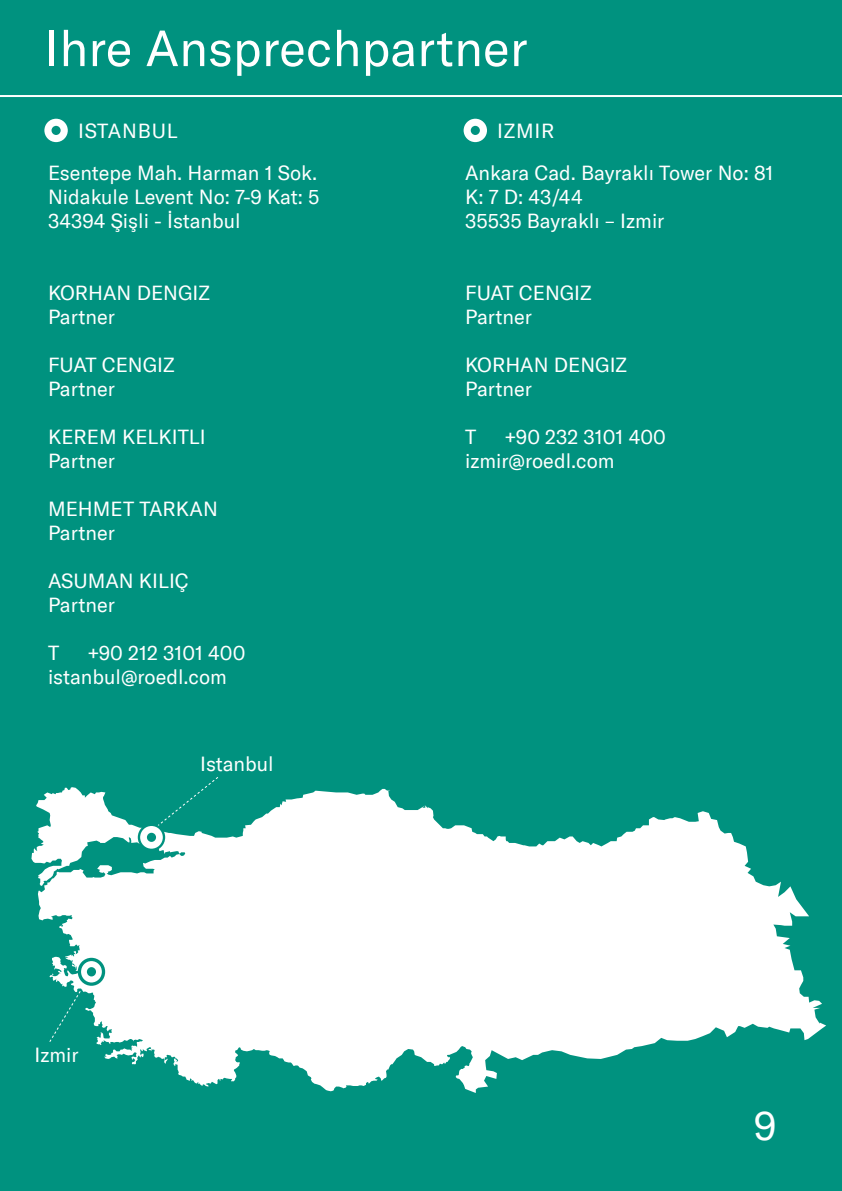
<style>
.page{position:relative;width:842px;height:1191px;background:#00927f}
.page>*{position:absolute;margin:0;border:0;box-sizing:border-box;transform-origin:0 0}
.t1{font:50px "GT America";color:#fff}
.t2{font:40px "GT America";color:#fff}
.t3{font:20px/24px "GT America";color:#fff}
.t4{font:20px "GT America";letter-spacing:.04em;color:#fff}
</style>
<div class="page">
<hr style="left:0;top:95px;width:842px;height:2px;background:#fff">
<svg style="left:43px;top:118px;width:26px;height:25px"></svg>
<div style="left:42px;top:117px;width:28px;height:27px;border:2px solid #00927f;border-radius:50%"></div>
<div style="left:52px;top:126px;width:9px;height:9px;background:#00927f;border-radius:50%"></div>
<div style="left:463px;top:118px;width:25px;height:25px;background:#fff;border-radius:50%"></div>
<div style="left:462px;top:117px;width:27px;height:27px;border:2px solid #00927f;border-radius:50%"></div>
<div style="left:471px;top:126px;width:9px;height:9px;background:#00927f;border-radius:50%"></div>
<svg style="left:31px;top:787px;width:795px;height:306px;fill:#fff"></svg>
<svg style="left:153px;top:777px;width:66px;height:53px"></svg>
<svg style="left:49px;top:970px;width:44px;height:72px"></svg>
<svg style="left:139px;top:825px;width:25px;height:25px"></svg>
<div style="left:138px;top:823px;width:27px;height:28px;border:2px solid #00927f;border-radius:50%"></div>
<div style="left:147px;top:832px;width:9px;height:10px;background:#00927f;border-radius:50%"></div>
<svg style="left:79px;top:959px;width:24px;height:25px"></svg>
<div style="left:78px;top:957px;width:27px;height:28px;border:3px solid #00927f;border-radius:50%"></div>
<div style="left:87px;top:967px;width:9px;height:9px;background:#00927f;border-radius:50%"></div>
<h1 class="t1" style="left:44px;top:19px;width:485px">Ihre Ansprechpartner</h1>
<p class="t4" style="left:78px;top:120px;width:101px">ISTANBUL</p>
<p class="t3" style="left:497px;top:119px;width:59px">IZMIR</p>
<p class="t3" style="left:48px;top:161px;width:273px;text-align:justify">Esentepe Mah. Harman 1 Sok.<br>Nidakule Levent No: 7-9 Kat: 5<br>34394 Şişli - İstanbul</p>
<p class="t3" style="left:48px;top:281px;width:163px">KORHAN DENGIZ<br>Partner</p>
<p class="t3" style="left:48px;top:353px;width:128px">FUAT CENGIZ<br>Partner</p>
<p class="t3" style="left:48px;top:425px;width:159px">KEREM KELKITLI<br>Partner</p>
<p class="t3" style="left:48px;top:497px;width:171px">MEHMET TARKAN<br>Partner</p>
<p class="t3" style="left:48px;top:569px;width:142px">ASUMAN KILIÇ<br>Partner</p>
<p class="t3" style="left:48px;top:641px;width:13px">T</p>
<p class="t3" style="left:48px;top:641px;width:199px;text-indent:40px">+90 212 3101 400 istanbul@roedl.com</p>
<p class="t3" style="left:35px;top:1042px;width:46px">Izmir</p>
<p class="t3" style="left:200px;top:752px;width:75px">Istanbul</p>
<p class="t3" style="left:465px;top:161px;width:310px">Ankara Cad. Bayraklı Tower No: 81<br>K: 7 D: 43/44<br>35535 Bayraklı – Izmir</p>
<p class="t3" style="left:465px;top:281px;width:128px">FUAT CENGIZ<br>Partner</p>
<p class="t3" style="left:465px;top:353px;width:163px">KORHAN DENGIZ<br>Partner</p>
<p class="t3" style="left:465px;top:425px;width:13px">T</p>
<p class="t3" style="left:465px;top:425px;width:202px;text-indent:40px">+90 232 3101 400 izmir@roedl.com</p>
<h2 class="t2" style="left:754px;top:1102px;width:24px">9</h2>
</div>
